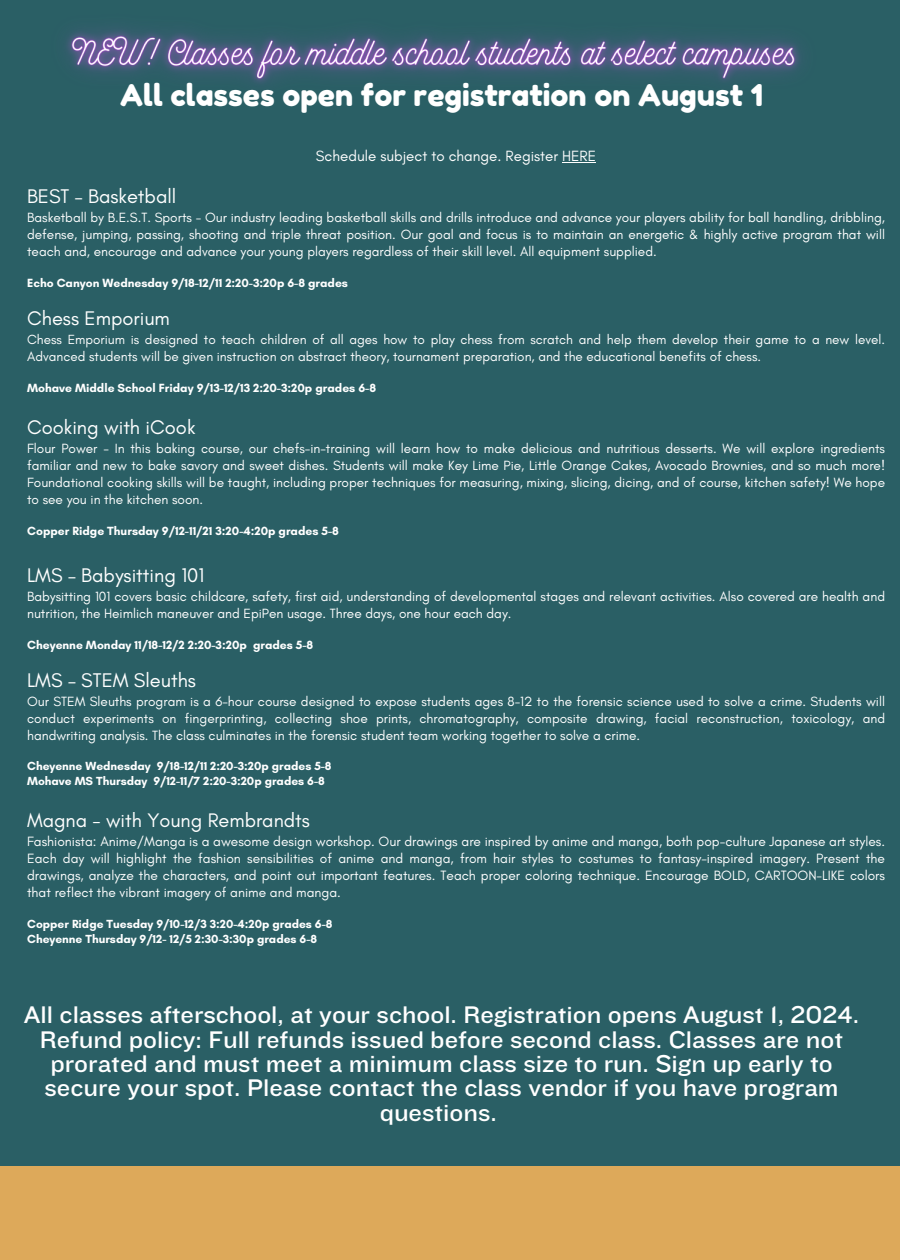
<style>
.page{position:relative;width:900px;height:1260px;background:#2a5f65}
.page>*{position:absolute;margin:0;border:0;box-sizing:border-box;transform-origin:0 0}
.t1{font:30px "Fredoka One";color:#fff}
.t2{font:25px/24.5px "Knockout 32";color:#fff;text-align:center}
.t3{font:20px "Glacial Indifference";color:#fff}
.t4{font:15px "Glacial Indifference";color:#fff}
.t5{font:13.75px/17px "Glacial Indifference";color:#fff;text-align:justify}
.t6{font:13.5px/17px "Glacial Indifference";color:#fff;text-align:justify}
.t7{font:700 12px "Glacial Indifference";color:#fff}
</style>
<div class="page">
<div style="left:0;top:1166px;width:900px;height:94px;background:#dda95a"></div>
<hr style="left:562px;top:162px;width:34px;height:1px;background:#fff">
<img style="left:66px;top:30px;width:734px;height:53px">
<p class="t1" style="left:120px;top:77px;width:644px">All classes open for registration on August 1</p>
<h2 class="t4" style="left:316px;top:146px;width:282px">Schedule subject to change. Register HERE</h2>
<h4 class="t3" style="left:27px;top:184px;width:151px">BEST – Basketball</h4>
<h4 class="t6" style="left:27px;top:209px;width:859px">Basketball by B.E.S.T. Sports - Our industry leading basketball skills and drills introduce and advance your players ability for ball handling, dribbling, defense, jumping, passing, shooting and triple threat position. Our goal and focus is to maintain an energetic &amp; highly active program that will teach and, encourage and advance your young players regardless of their skill level. All equipment supplied.</h4>
<h5 class="t7" style="left:27px;top:276px;width:322px">Echo Canyon Wednesday 9/18-12/11 2:20-3:20p 6-8 grades</h5>
<p class="t3" style="left:27px;top:306px;width:144px">Chess Emporium</p>
<p class="t6" style="left:27px;top:331px;width:859px">Chess Emporium is designed to teach children of all ages how to play chess from scratch and help them develop their game to a new level.<br>Advanced students will be given instruction on abstract theory, tournament preparation, and the educational benefits of chess.</p>
<h5 class="t7" style="left:27px;top:381px;width:350px">Mohave Middle School Friday 9/13-12/13 2:20-3:20p grades 6-8</h5>
<p class="t3" style="left:27px;top:415px;width:170px">Cooking with iCook</p>
<p class="t6" style="left:27px;top:440px;width:859px">Flour Power - In this baking course, our chefs-in-training will learn how to make delicious and nutritious desserts. We will explore ingredients familiar and new to bake savory and sweet dishes. Students will make Key Lime Pie, Little Orange Cakes, Avocado Brownies, and so much more!<br>Foundational cooking skills will be taught, including proper techniques for measuring, mixing, slicing, dicing, and of course, kitchen safety! We hope to see you in the kitchen soon.</p>
<h5 class="t7" style="left:27px;top:523px;width:313px">Copper Ridge Thursday 9/12-11/21 3:20-4:20p grades 5-8</h5>
<p class="t3" style="left:27px;top:563px;width:179px">LMS – Babysitting 101</p>
<p class="t6" style="left:27px;top:588px;width:859px">Babysitting 101 covers basic childcare, safety, first aid, understanding of developmental stages and relevant activities. Also covered are health and nutrition, the Heimlich maneuver and EpiPen usage. Three days, one hour each day.</p>
<h5 class="t7" style="left:27px;top:637px;width:288px">Cheyenne Monday 11/18-12/2 2:20-3:20p grades 5-8</h5>
<p class="t3" style="left:27px;top:668px;width:170px">LMS – STEM Sleuths</p>
<p class="t6" style="left:27px;top:692px;width:859px">Our STEM Sleuths program is a 6-hour course designed to expose students ages 8-12 to the forensic science used to solve a crime. Students will conduct experiments on fingerprinting, collecting shoe prints, chromatography, composite drawing, facial reconstruction, toxicology, and handwriting analysis. The class culminates in the forensic student team working together to solve a crime.</p>
<h5 class="t7" style="left:27px;top:759px;width:306px">Cheyenne Wednesday 9/18-12/11 2:20-3:20p grades 5-8</h5>
<p class="t7" style="left:27px;top:774px;width:299px">Mohave MS Thursday 9/12-11/7 2:20-3:20p grades 6-8</p>
<p class="t3" style="left:27px;top:808px;width:284px">Magna - with Young Rembrandts</p>
<p class="t5" style="left:27px;top:833px;width:859px">Fashionista: Anime/Manga is a awesome design workshop. Our drawings are inspired by anime and manga, both pop-culture Japanese art styles.<br>Each day will highlight the fashion sensibilities of anime and manga, from hair styles to costumes to fantasy-inspired imagery. Present the drawings, analyze the characters, and point out important features. Teach proper coloring technique. Encourage BOLD, CARTOON-LIKE colors that reflect the vibrant imagery of anime and manga.</p>
<h4 class="t7" style="left:27px;top:917px;width:307px">Copper Ridge Tuesday 9/10-12/3 3:20-4:20p grades 6-8</h4>
<p class="t7" style="left:27px;top:932px;width:292px">Cheyenne Thursday 9/12- 12/5 2:30-3:30p grades 6-8</p>
<h3 class="t2" style="left:24px;top:1002px;width:837px">All classes afterschool, at your school. Registration opens August 1, 2024.<br>Refund policy: Full refunds issued before second class. Classes are not prorated and must meet a minimum class size to run. Sign up early to secure your spot. Please contact the class vendor if you have program questions.</h3>
</div>
